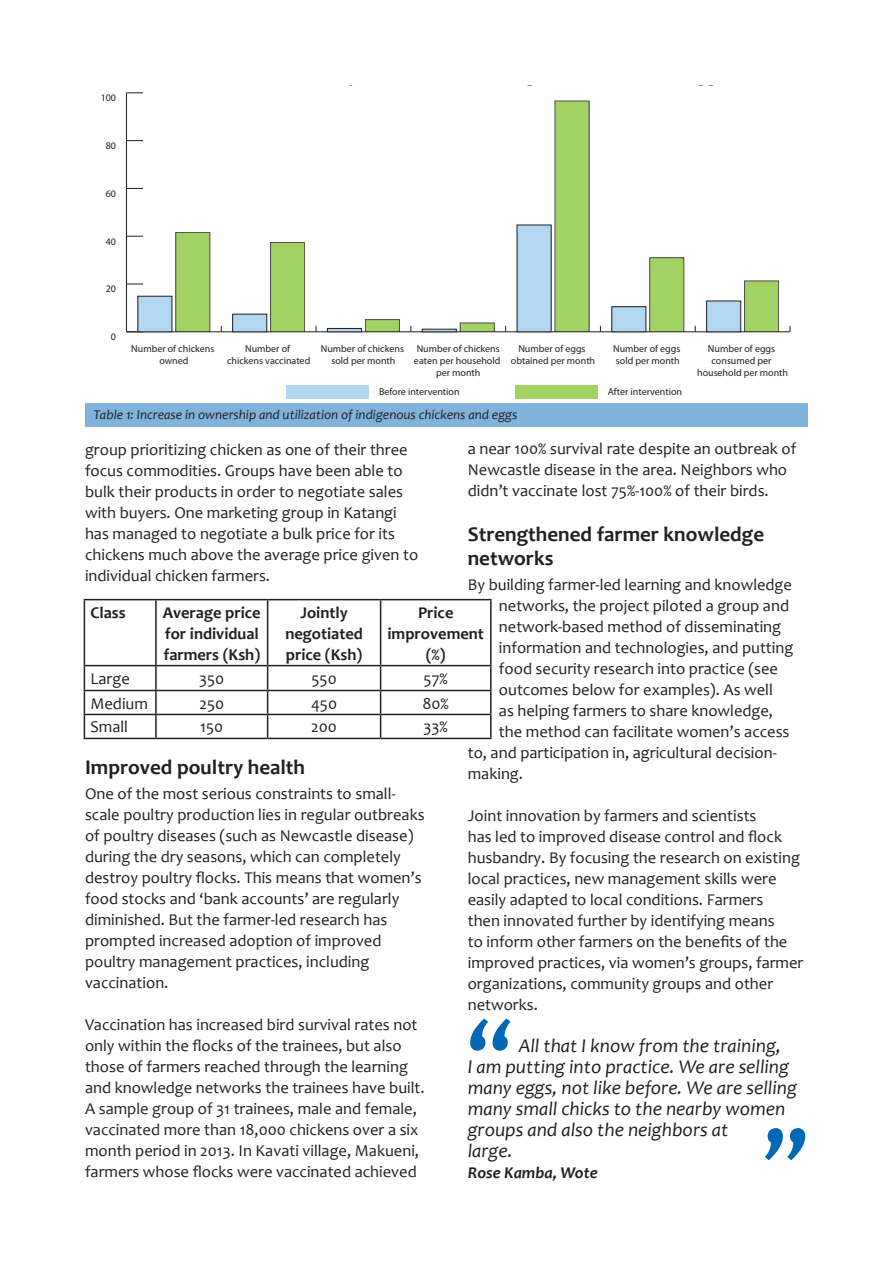
<style>
.page{position:relative;width:893px;height:1263px;background:#fff}
.page>*{position:absolute;margin:0;border:0;box-sizing:border-box;transform-origin:0 0}
.t1{font:700 90px "Candara";color:#0168b5}
.t2{font:700 21px/24px "Candara";color:#231f20}
.t3{font:italic 19.5px/21px "Candara";color:#231f20}
.t4{font:16.5px/21px "Candara";color:#231f20}
.t5{font:700 16.5px/21px "Candara";color:#231f20;text-align:center}
.t6{font:italic 700 16.5px "Candara";color:#231f20}
.t7{font:italic 13.5px "Candara";color:#231f20}
.t8{font:10.05px/12px "Myriad Pro";color:#231f20;text-align:center}
</style>
<div class="page">
<hr style="left:84px;top:599px;width:72px;height:1px;background:#231f20">
<hr style="left:84px;top:600px;width:1px;height:65px;background:#231f20">
<hr style="left:156px;top:599px;width:112px;height:1px;background:#231f20">
<hr style="left:155px;top:600px;width:2px;height:65px;background:#231f20">
<hr style="left:268px;top:599px;width:113px;height:1px;background:#231f20">
<hr style="left:267px;top:600px;width:1px;height:65px;background:#231f20">
<hr style="left:381px;top:599px;width:111px;height:1px;background:#231f20">
<hr style="left:380px;top:600px;width:1px;height:65px;background:#231f20">
<hr style="left:490px;top:600px;width:2px;height:65px;background:#231f20">
<hr style="left:84px;top:665px;width:72px;height:1px;background:#231f20">
<hr style="left:156px;top:665px;width:112px;height:1px;background:#231f20">
<hr style="left:155px;top:666px;width:2px;height:24px;background:#231f20">
<hr style="left:268px;top:665px;width:113px;height:1px;background:#231f20">
<hr style="left:381px;top:665px;width:111px;height:1px;background:#231f20">
<hr style="left:490px;top:666px;width:2px;height:24px;background:#231f20">
<hr style="left:84px;top:690px;width:72px;height:1px;background:#231f20">
<hr style="left:156px;top:690px;width:112px;height:1px;background:#231f20">
<hr style="left:155px;top:691px;width:2px;height:23px;background:#231f20">
<hr style="left:268px;top:690px;width:113px;height:1px;background:#231f20">
<hr style="left:381px;top:690px;width:111px;height:1px;background:#231f20">
<hr style="left:490px;top:691px;width:2px;height:23px;background:#231f20">
<hr style="left:84px;top:714px;width:72px;height:1px;background:#231f20">
<svg style="left:84px;top:666px;width:1px;height:72px"></svg>
<hr style="left:156px;top:714px;width:112px;height:1px;background:#231f20">
<hr style="left:155px;top:715px;width:2px;height:23px;background:#231f20">
<hr style="left:268px;top:714px;width:113px;height:1px;background:#231f20">
<svg style="left:267px;top:666px;width:1px;height:72px"></svg>
<hr style="left:381px;top:714px;width:111px;height:1px;background:#231f20">
<svg style="left:380px;top:666px;width:1px;height:72px"></svg>
<hr style="left:490px;top:715px;width:2px;height:23px;background:#231f20">
<hr style="left:84px;top:738px;width:72px;height:1px;background:#231f20">
<hr style="left:156px;top:738px;width:112px;height:1px;background:#231f20">
<hr style="left:268px;top:738px;width:113px;height:1px;background:#231f20">
<hr style="left:381px;top:738px;width:111px;height:1px;background:#231f20">
<div style="left:85px;top:403px;width:723px;height:24px;background:#80b3da"></div>
<hr style="left:126px;top:331px;width:664px;height:1px;background:#231f20">
<hr style="left:126px;top:93px;width:1px;height:239px;background:#231f20">
<svg style="left:127px;top:326px;width:11px;height:6px"></svg>
<svg style="left:127px;top:284px;width:16px;height:1px"></svg>
<svg style="left:127px;top:236px;width:16px;height:1px"></svg>
<svg style="left:127px;top:188px;width:16px;height:1px"></svg>
<svg style="left:127px;top:140px;width:16px;height:1px"></svg>
<svg style="left:126px;top:92px;width:17px;height:1px"></svg>
<div style="left:514px;top:375px;width:83px;height:23px;background:linear-gradient(to right,#a2d164,#a2d164)"></div>
<div style="left:176px;top:232px;width:34px;height:100px;background:#a2d164"></div>
<div style="left:271px;top:242px;width:34px;height:90px;background:#a2d164"></div>
<div style="left:270px;top:242px;width:35px;height:90px;border:1px solid #231f20"></div>
<div style="left:365px;top:320px;width:34px;height:12px;background:#a2d164"></div>
<div style="left:365px;top:319px;width:35px;height:13px;border:1px solid #231f20"></div>
<div style="left:460px;top:323px;width:34px;height:9px;background:#a2d164"></div>
<div style="left:460px;top:323px;width:34px;height:9px;border:1px solid #231f20"></div>
<div style="left:555px;top:101px;width:34px;height:231px;background:#a2d164"></div>
<div style="left:650px;top:258px;width:34px;height:74px;background:#a2d164"></div>
<div style="left:744px;top:281px;width:35px;height:51px;background:#a2d164"></div>
<div style="left:744px;top:281px;width:35px;height:51px;border:1px solid #231f20"></div>
<div style="left:286px;top:375px;width:83px;height:24px;background:#b1d7f1"></div>
<div style="left:138px;top:296px;width:34px;height:36px;background:#b1d7f1"></div>
<div style="left:233px;top:314px;width:34px;height:18px;background:#b1d7f1"></div>
<div style="left:232px;top:314px;width:35px;height:18px;border:1px solid #231f20"></div>
<div style="left:327px;top:328px;width:35px;height:4px;border:1px solid #231f20"></div>
<div style="left:517px;top:225px;width:34px;height:107px;background:#b1d7f1"></div>
<div style="left:612px;top:307px;width:34px;height:25px;background:#b1d7f1"></div>
<div style="left:612px;top:306px;width:34px;height:26px;border:1px solid #231f20"></div>
<div style="left:707px;top:301px;width:34px;height:31px;background:#b1d7f1"></div>
<div style="left:706px;top:301px;width:35px;height:31px;border:1px solid #231f20"></div>
<hr style="left:194px;top:382px;width:481px;height:2px;background:#fff">
<div style="left:278px;top:372px;width:98px;height:11px;background:#fff"></div>
<div style="left:506px;top:372px;width:97px;height:11px;background:#fff"></div>
<p class="t8" style="left:101px;top:92px;width:17px">100</p>
<p class="t8" style="left:106px;top:139px;width:12px">80</p>
<p class="t8" style="left:106px;top:187px;width:12px">60</p>
<p class="t8" style="left:106px;top:235px;width:12px">40</p>
<p class="t8" style="left:106px;top:283px;width:12px">20</p>
<p class="t8" style="left:111px;top:331px;width:7px">0</p>
<p class="t8" style="left:131px;top:343px;width:85px">Number of chickens owned</p>
<p class="t8" style="left:227px;top:343px;width:85px">Number of chickens vaccinated</p>
<p class="t8" style="left:321px;top:343px;width:85px">Number of chickens sold per month</p>
<p class="t8" style="left:414px;top:343px;width:88px">Number of chickens eaten per household per month</p>
<p class="t8" style="left:511px;top:343px;width:86px">Number of eggs obtained per month</p>
<p class="t8" style="left:613px;top:343px;width:69px;text-align:left">Number of eggs sold per month</p>
<p class="t8" style="left:379px;top:386px;width:82px">Before intervention</p>
<p class="t8" style="left:608px;top:385px;width:76px">After intervention</p>
<p class="t7" style="left:94px;top:406px;width:425px">Table 1: Increase in ownership and utilization of indigenous chickens and eggs</p>
<p class="t8" style="left:697px;top:343px;width:93px">Number of eggs consumed per household per month</p>
<p class="t4" style="left:85px;top:439px;width:335px">group prioritizing chicken as one of their three focus commodities. Groups have been able to bulk their products in order to negotiate sales with buyers. One marketing group in Katangi has managed to negotiate a bulk price for its chickens much above the average price given to individual chicken farmers.</p>
<p class="t4" style="left:468px;top:438px;width:330px">a near 100% survival rate despite an outbreak of<br>Newcastle disease in the area. Neighbors who didn’t vaccinate lost 75%-100% of their birds.</p>
<p class="t2" style="left:468px;top:522px;width:298px">Strengthened farmer knowledge networks</p>
<p class="t4" style="left:468px;top:574px;width:326px">By building farmer-led learning and knowledge</p>
<p class="t4" style="left:499px;top:595px;width:292px">networks, the project piloted a group and</p>
<p class="t4" style="left:499px;top:616px;width:284px">network-based method of disseminating</p>
<p class="t4" style="left:499px;top:637px;width:296px">information and technologies, and putting</p>
<p class="t4" style="left:499px;top:658px;width:281px">food security research into practice (see</p>
<p class="t4" style="left:499px;top:679px;width:275px">outcomes below for examples). As well</p>
<p class="t4" style="left:499px;top:700px;width:276px">as helping farmers to share knowledge,</p>
<p class="t4" style="left:499px;top:721px;width:292px">the method can facilitate women’s access</p>
<p class="t4" style="left:468px;top:742px;width:311px">to, and participation in, agricultural decision-</p>
<p class="t4" style="left:468px;top:763px;width:57px">making.</p>
<p class="t4" style="left:468px;top:805px;width:337px">Joint innovation by farmers and scientists<br>has led to improved disease control and flock husbandry. By focusing the research on existing local practices, new management skills were easily adapted to local conditions. Farmers<br>then innovated further by identifying means<br>to inform other farmers on the benefits of the improved practices, via women’s groups, farmer organizations, community groups and other networks.</p>
<p class="t3" style="left:468px;top:1035px;width:331px;text-indent:51px">All that I know from the training,<br>I am putting into practice. We are selling many eggs, not like before. We are selling many small chicks to the nearby women groups and also the neighbors at</p>
<p class="t3" style="left:468px;top:1140px;width:47px">large.</p>
<p class="t6" style="left:468px;top:1162px;width:131px">Rose Kamba, Wote</p>
<p class="t5" style="left:90px;top:602px;width:37px">Class</p>
<p class="t5" style="left:163px;top:602px;width:99px;text-align:justify">Average price for individual farmers (Ksh)</p>
<p class="t5" style="left:285px;top:602px;width:79px">Jointly negotiated price (Ksh)</p>
<p class="t5" style="left:387px;top:602px;width:98px">Price improvement (%)</p>
<p class="t4" style="left:90px;top:668px;width:41px">Large</p>
<p class="t4" style="left:199px;top:668px;width:27px">350</p>
<p class="t4" style="left:311px;top:668px;width:27px">550</p>
<p class="t4" style="left:424px;top:668px;width:26px">57%</p>
<p class="t4" style="left:90px;top:693px;width:59px">Medium</p>
<p class="t4" style="left:199px;top:693px;width:26px">250</p>
<p class="t4" style="left:311px;top:693px;width:27px">450</p>
<p class="t4" style="left:422px;top:693px;width:28px">80%</p>
<p class="t4" style="left:90px;top:717px;width:39px">Small</p>
<p class="t4" style="left:200px;top:717px;width:24px">150</p>
<p class="t4" style="left:311px;top:717px;width:27px">200</p>
<p class="t4" style="left:423px;top:717px;width:26px">33%</p>
<p class="t2" style="left:85px;top:755px;width:222px">Improved poultry health</p>
<p class="t4" style="left:85px;top:783px;width:341px">One of the most serious constraints to small&shy;scale poultry production lies in regular outbreaks of poultry diseases (such as Newcastle disease) during the dry seasons, which can completely destroy poultry flocks. This means that women’s food stocks and ‘bank accounts’ are regularly diminished. But the farmer-led research has prompted increased adoption of improved poultry management practices, including vaccination.</p>
<p class="t4" style="left:85px;top:1014px;width:341px">Vaccination has increased bird survival rates not only within the flocks of the trainees, but also those of farmers reached through the learning and knowledge networks the trainees have built.<br>A sample group of 31 trainees, male and female, vaccinated more than 18,000 chickens over a six month period in 2013. In Kavati village, Makueni, farmers whose flocks were vaccinated achieved</p>
<p class="t1" style="left:468px;top:998px;width:47px">“</p>
<p class="t1" style="left:762px;top:1107px;width:47px">”</p>
</div>
